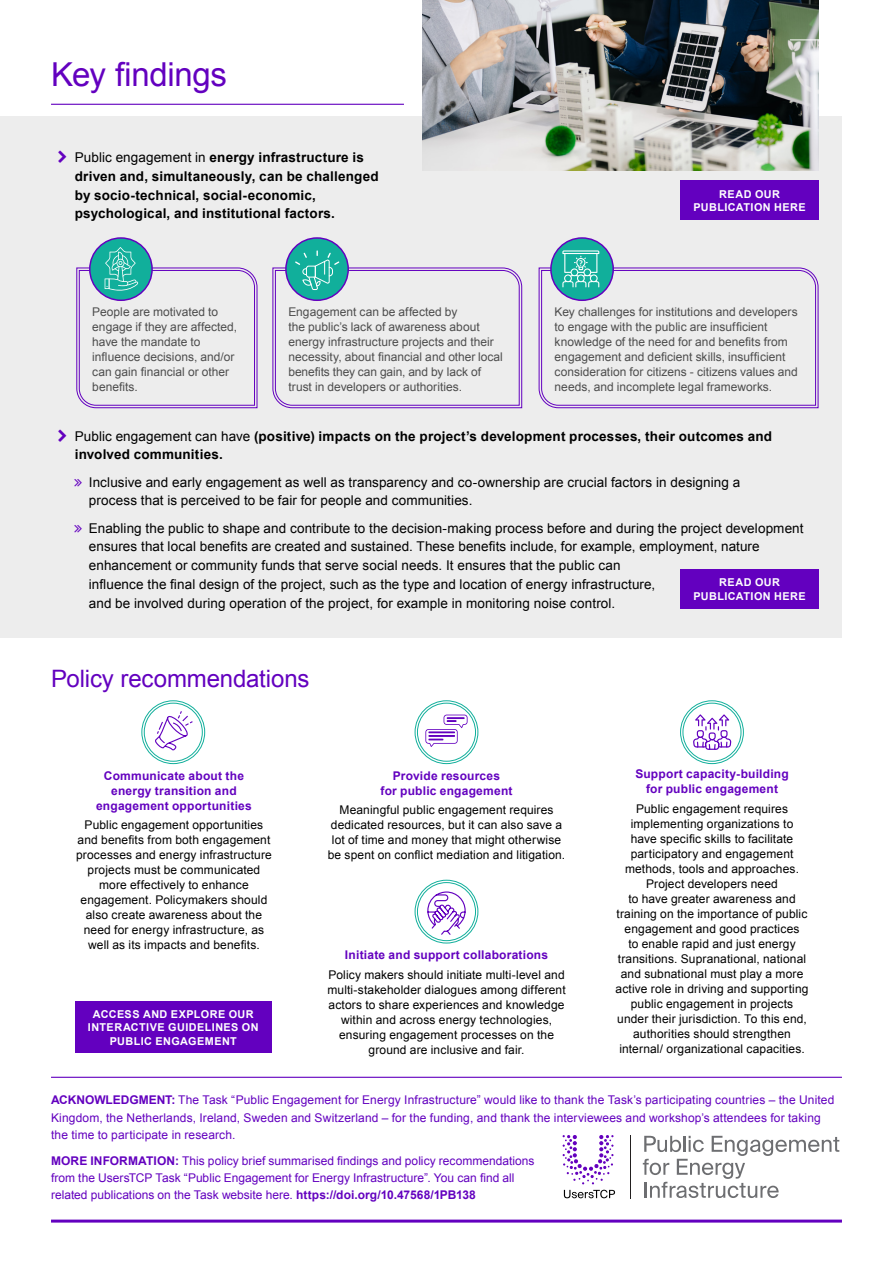
<style>
.page{position:relative;width:893px;height:1263px;background:#fff}
.page>*{position:absolute;margin:0;border:0;box-sizing:border-box;transform-origin:0 0}
.t1{font:33px "Arial";letter-spacing:-.01em;color:#6300bf}
.t2{font:24px "Arial";letter-spacing:-.005em;color:#6300bf}
.t3{font:13.5px/18.8px "Arial";letter-spacing:.005em;color:#000}
.t4{font:700 13.5px/18.8px "Arial";letter-spacing:.015em;color:#000}
.t5{font:12px/15px "Arial";letter-spacing:.01em;color:#000;text-align:center}
.t6{font:12px/15px "Arial";color:#4d4d4d}
.t7{font:12px/17.2px "Arial";letter-spacing:.01em;color:#6300bf}
.t8{font:700 12px/15px "Arial";letter-spacing:.02em;color:#6300bf;text-align:center}
.t9{font:700 10.8px/13.5px "Arial";letter-spacing:.04em;color:#fff;text-align:center}
.t10{font:8.25px "Museo Sans Rounded 700";color:#fff}
.s1{font-weight:400}
.s2{font-weight:700}
</style>
<div class="page">
<div style="left:0;top:116px;width:842px;height:522px;background:#ededed"></div>
<img style="left:422px;top:0;width:397px;height:170px">
<hr style="left:51px;top:104px;width:353px;height:1px;background:#6300bf">
<hr style="left:790px;top:40px;width:32px;height:1px;background:#fff">
<hr style="left:51px;top:1077px;width:791px;height:1px;background:#6300bf">
<hr style="left:51px;top:1219px;width:791px;height:3px;background:#6300bf">
<svg style="left:564px;top:1190px;width:51px;height:8px"></svg>
<svg style="left:563px;top:1135px;width:50px;height:49px"></svg>
<hr style="left:630px;top:1135px;width:1px;height:64px;background:#221f1f">
<svg style="left:643px;top:1136px;width:196px;height:62px"></svg>
<div style="left:680px;top:569px;width:139px;height:39px;background:#6300bf"></div>
<div style="left:680px;top:181px;width:139px;height:39px;background:#6300bf"></div>
<svg style="left:90px;top:238px;width:62px;height:62px"></svg>
<div style="left:286px;top:238px;width:62px;height:62px;background:#11af9b;border-radius:50%"></div>
<div style="left:551px;top:238px;width:62px;height:62px;background:#11af9b;border-radius:50%"></div>
<div style="left:75px;top:1001px;width:197px;height:52px;background:#6300bf"></div>
<div style="left:142px;top:700px;width:63px;height:64px;border:1px solid #11af9b;border-radius:50%"></div>
<div style="left:144px;top:703px;width:59px;height:58px;border:1px solid #11af9b;border-radius:50%"></div>
<div style="left:415px;top:700px;width:63px;height:64px;border:1px solid #11af9b;border-radius:50%"></div>
<div style="left:417px;top:703px;width:59px;height:58px;border:1px solid #11af9b;border-radius:50%"></div>
<div style="left:680px;top:700px;width:64px;height:64px;border:1px solid #11af9b;border-radius:50%"></div>
<div style="left:683px;top:703px;width:58px;height:58px;border:1px solid #11af9b;border-radius:50%"></div>
<svg style="left:76px;top:247px;width:181px;height:161px"></svg>
<svg style="left:272px;top:250px;width:250px;height:158px"></svg>
<svg style="left:539px;top:250px;width:280px;height:158px"></svg>
<svg style="left:154px;top:710px;width:40px;height:41px"></svg>
<svg style="left:425px;top:715px;width:43px;height:32px"></svg>
<svg style="left:693px;top:714px;width:38px;height:36px"></svg>
<svg style="left:414px;top:891px;width:52px;height:53px"></svg>
<h1 class="t1" style="left:51px;top:53px;width:178px">Key findings</h1>
<p class="t4" style="left:75px;top:148px;width:305px"><span class="s1">Public engagement in</span> energy infrastructure is driven and, simultaneously, can be challenged by socio-technical, social-economic, psychological, and institutional factors.</p>
<p class="t10" style="left:579px;top:258px;width:5px">?</p>
<p class="t9" style="left:693px;top:187px;width:114px">READ OUR<br>PUBLICATION HERE</p>
<p class="t6" style="left:92px;top:304px;width:146px">People are motivated to engage if they are affected, have the mandate to influence decisions, and/or can gain financial or other benefits.</p>
<p class="t6" style="left:288px;top:304px;width:216px">Engagement can be affected by<br>the public’s lack of awareness about energy infrastructure projects and their necessity, about financial and other local benefits they can gain, and by lack of trust in developers or authorities.</p>
<p class="t6" style="left:555px;top:304px;width:245px">Key challenges for institutions and developers to engage with the public are insufficient knowledge of the need for and benefits from engagement and deficient skills, insufficient consideration for citizens - citizens values and needs, and incomplete legal frameworks.</p>
<p class="t4" style="left:75px;top:427px;width:699px"><span class="s1">Public engagement can have</span> (positive) impacts on the project’s development processes, their outcomes and involved communities.</p>
<p class="t3" style="left:89px;top:473px;width:653px">Inclusive and early engagement as well as transparency and co-ownership are crucial factors in designing a process that is perceived to be fair for people and communities.</p>
<p class="t3" style="left:89px;top:519px;width:716px">Enabling the public to shape and contribute to the decision-making process before and during the project development ensures that local benefits are created and sustained. These benefits include, for example, employment, nature enhancement or community funds that serve social needs. It ensures that the public can<br>influence the final design of the project, such as the type and location of energy infrastructure,<br>and be involved during operation of the project, for example in monitoring noise control.</p>
<p class="t9" style="left:693px;top:576px;width:114px">READ OUR<br>PUBLICATION HERE</p>
<h2 class="t2" style="left:51px;top:663px;width:260px">Policy recommendations</h2>
<p class="t8" style="left:96px;top:768px;width:157px">Communicate about the energy transition and engagement opportunities</p>
<p class="t5" style="left:76px;top:817px;width:197px">Public engagement opportunities and benefits from both engagement processes and energy infrastructure projects must be communicated more effectively to enhance engagement. Policymakers should also create awareness about the need for energy infrastructure, as well as its impacts and benefits.</p>
<p class="t9" style="left:88px;top:1007px;width:172px">ACCESS AND EXPLORE OUR<br>INTERACTIVE GUIDELINES ON<br>PUBLIC ENGAGEMENT</p>
<p class="t8" style="left:380px;top:768px;width:134px">Provide resources<br>for public engagement</p>
<p class="t5" style="left:328px;top:802px;width:239px">Meaningful public engagement requires dedicated resources, but it can also save a lot of time and money that might otherwise be spent on conflict mediation and litigation.</p>
<p class="t8" style="left:345px;top:948px;width:205px">Initiate and support collaborations</p>
<p class="t5" style="left:327px;top:967px;width:240px">Policy makers should initiate multi-level and multi-stakeholder dialogues among different actors to share experiences and knowledge within and across energy technologies, ensuring engagement processes on the ground are inclusive and fair.</p>
<p class="t8" style="left:635px;top:767px;width:155px">Support capacity-building for public engagement</p>
<p class="t5" style="left:616px;top:801px;width:194px">Public engagement requires implementing organizations to<br>have specific skills to facilitate participatory and engagement methods, tools and approaches.<br>Project developers need<br>to have greater awareness and training on the importance of public engagement and good practices<br>to enable rapid and just energy transitions. Supranational, national and subnational must play a more active role in driving and supporting public engagement in projects under their jurisdiction. To this end, authorities should strengthen internal/ organizational capacities.</p>
<p class="t7" style="left:51px;top:1091px;width:785px"><span class="s2">ACKNOWLEDGMENT:</span> The Task “Public Engagement for Energy Infrastructure” would like to thank the Task’s participating countries – the United<br>Kingdom, the Netherlands, Ireland, Sweden and Switzerland – for the funding, and thank the interviewees and workshop’s attendees for taking the time to participate in research.</p>
<p class="t7" style="left:51px;top:1152px;width:485px"><span class="s2">MORE INFORMATION:</span> This policy brief summarised findings and policy recommendations from the UsersTCP Task “Public Engagement for Energy Infrastructure”. You can find all related publications on the Task website here. <span class="s2">https://doi.org/10.47568/1PB138</span></p>
</div>
